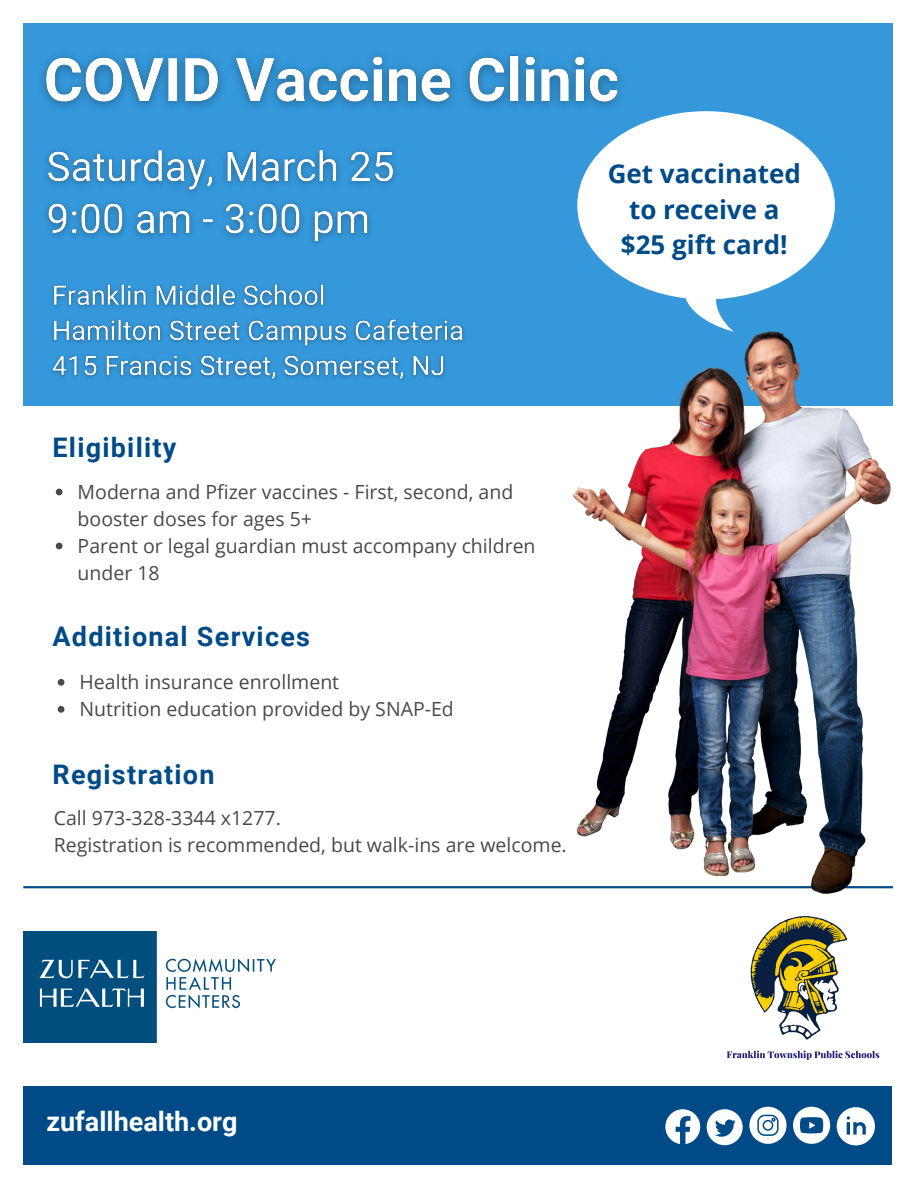
<style>
.page{position:relative;width:918px;height:1188px;background:#fff}
.page>*{position:absolute;margin:0;border:0;box-sizing:border-box;transform-origin:0 0}
.t1{font:700 27px "Roboto";letter-spacing:.045em;color:#004b87}
.t2{font:700 27px "Roboto";color:#fff}
.t3{font:700 25.95px/35.5px "Open Sans";color:#004b87;text-align:center}
.t4{font:19.5px/27px "Open Sans";color:#48494b}
</style>
<div class="page">
<div style="left:23px;top:1086px;width:869px;height:79px;background:#004b87"></div>
<svg style="left:665px;top:1109px;width:35px;height:35px"></svg>
<svg style="left:707px;top:1109px;width:36px;height:36px"></svg>
<svg style="left:749px;top:1107px;width:38px;height:37px"></svg>
<svg style="left:793px;top:1107px;width:37px;height:37px"></svg>
<svg style="left:837px;top:1107px;width:38px;height:38px"></svg>
<img style="left:23px;top:931px;width:252px;height:111px">
<div style="left:23px;top:23px;width:870px;height:382px;background:#3498db"></div>
<svg style="left:577px;top:111px;width:258px;height:221px;fill:#fff"></svg>
<hr style="left:23px;top:886px;width:870px;height:2px;background:#004b87">
<img style="left:727px;top:916px;width:153px;height:144px">
<img style="left:573px;top:332px;width:318px;height:561px">
<img style="left:42px;top:55px;width:592px;height:79px">
<img style="left:46px;top:150px;width:350px;height:95px">
<svg style="left:58px;top:679px;width:6px;height:7px"></svg>
<svg style="left:58px;top:706px;width:6px;height:7px"></svg>
<svg style="left:56px;top:489px;width:7px;height:6px"></svg>
<svg style="left:56px;top:543px;width:7px;height:6px"></svg>
<img style="left:51px;top:284px;width:413px;height:96px">
<h2 class="t3" style="left:608px;top:155px;width:195px">Get vaccinated to receive a $25 gift card!</h2>
<h1 class="t1" style="left:53px;top:432px;width:125px">Eligibility</h1>
<p class="t4" style="left:78px;top:478px;width:459px">Moderna and Pfizer vaccines - First, second, and booster doses for ages 5+<br>Parent or legal guardian must accompany children under 18</p>
<h1 class="t1" style="left:53px;top:621px;width:259px">Additional Services</h1>
<p class="t4" style="left:80px;top:668px;width:376px">Health insurance enrollment<br>Nutrition education provided by SNAP-Ed</p>
<h1 class="t1" style="left:53px;top:759px;width:164px">Registration</h1>
<p class="t4" style="left:54px;top:804px;width:514px">Call 973-328-3344 x1277.<br>Registration is recommended, but walk-ins are welcome.</p>
<h1 class="t2" style="left:46px;top:1106px;width:193px">zufallhealth.org</h1>
</div>
